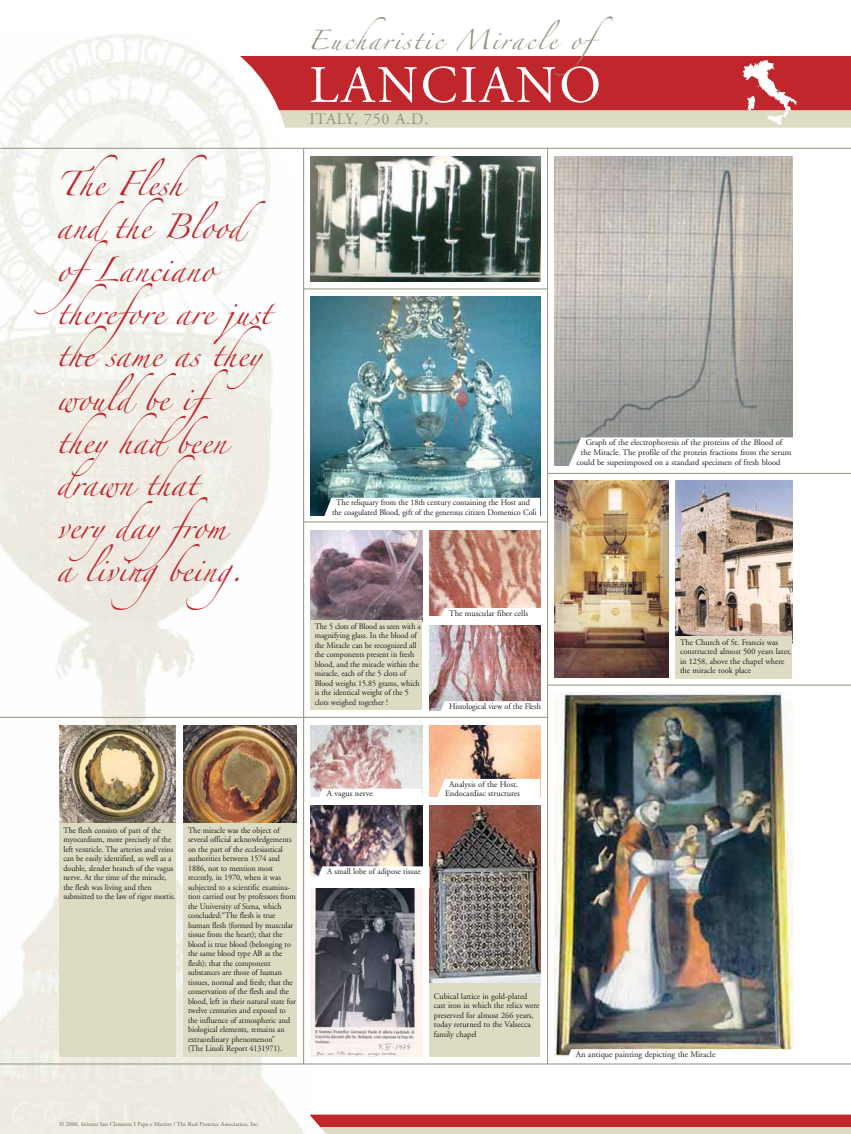
<style>
.page{position:relative;width:851px;height:1134px;background:#fff}
.page>*{position:absolute;margin:0;border:0;box-sizing:border-box;transform-origin:0 0}
.t1{font:52.5px "Adobe Garamond";letter-spacing:.05em;color:#fff}
.t2{font:22px/43px "Zapfino";color:#c0272d}
.t3{font:17.5px "Zapfino";letter-spacing:.11em;color:#94937f}
.t4{font:16px "Adobe Garamond";letter-spacing:.05em;color:#94937f}
.t5{font:8.5px/9.5px "Adobe Garamond";letter-spacing:-.005em;color:#231f20;scale:.95 1}
.t6{font:8.5px/9.5px "Adobe Garamond";letter-spacing:-.005em;color:#231f20}
.t7{font:8.5px/9.5px "Adobe Garamond";letter-spacing:-.005em;color:#231f20;text-align:center;scale:.96 1}
.t8{font:6px "Adobe Garamond";color:#636250}
</style>
<div class="page">
<div style="left:303px;top:1114px;width:547px;height:18px;background:#c0272d"></div>
<div style="left:303px;top:1128px;width:547px;height:6px;background:#dedbc3"></div>
<div style="left:221px;top:57px;width:629px;height:54px;background:#c0272d"></div>
<div style="left:222px;top:110px;width:628px;height:18px;background:#dedbc3"></div>
<img style="left:0;top:34px;width:326px;height:1100px">
<hr style="left:0;top:148px;width:850px;height:1px;background:#94937f">
<hr style="left:0;top:1064px;width:850px;height:1px;background:#94937f">
<hr style="left:303px;top:148px;width:1px;height:916px;background:#94937f">
<img style="left:554px;top:481px;width:114px;height:197px">
<img style="left:429px;top:530px;width:111px;height:85px">
<img style="left:429px;top:805px;width:111px;height:178px">
<img style="left:310px;top:530px;width:112px;height:90px">
<img style="left:554px;top:157px;width:237px;height:309px">
<img style="left:310px;top:157px;width:230px;height:125px">
<img style="left:184px;top:726px;width:113px;height:97px">
<img style="left:59px;top:725px;width:117px;height:98px">
<img style="left:675px;top:481px;width:116px;height:155px">
<img style="left:554px;top:692px;width:237px;height:365px">
<img style="left:310px;top:725px;width:112px;height:71px">
<img style="left:310px;top:297px;width:230px;height:218px">
<svg style="left:565px;top:437px;width:229px;height:36px"></svg>
<hr style="left:303px;top:289px;width:244px;height:1px;background:#94937f">
<hr style="left:303px;top:522px;width:244px;height:1px;background:#94937f">
<hr style="left:547px;top:685px;width:303px;height:1px;background:#94937f">
<hr style="left:547px;top:473px;width:303px;height:1px;background:#94937f">
<svg style="left:323px;top:498px;width:217px;height:21px"></svg>
<div style="left:59px;top:823px;width:117px;height:234px;background:#dedbc3"></div>
<div style="left:310px;top:620px;width:112px;height:89px;background:#dedbc3"></div>
<img style="left:429px;top:725px;width:111px;height:71px">
<svg style="left:436px;top:779px;width:104px;height:18px"></svg>
<svg style="left:314px;top:789px;width:108px;height:16px"></svg>
<img style="left:310px;top:805px;width:112px;height:71px">
<svg style="left:314px;top:866px;width:109px;height:22px"></svg>
<img style="left:311px;top:888px;width:111px;height:169px">
<div style="left:429px;top:983px;width:111px;height:74px;background:#dedbc3"></div>
<div style="left:184px;top:823px;width:113px;height:234px;background:#dedbc3"></div>
<div style="left:675px;top:636px;width:116px;height:42px;background:#dedbc3"></div>
<svg style="left:566px;top:1049px;width:225px;height:8px"></svg>
<svg style="left:436px;top:608px;width:105px;height:21px"></svg>
<img style="left:429px;top:625px;width:111px;height:85px">
<svg style="left:436px;top:701px;width:111px;height:16px"></svg>
<hr style="left:0;top:717px;width:547px;height:1px;background:#94937f">
<hr style="left:547px;top:148px;width:1px;height:916px;background:#94937f">
<svg style="left:742px;top:60px;width:54px;height:65px"></svg>
<h2 class="t2" style="left:57px;top:165px;width:229px">The Flesh andthe Blood ofLanciano therefore are just the same as they wouldbe if<br>t heyha dbe e n drawn that verydayfrom<br>a livingbeing.</h2>
<h3 class="t3" style="left:308px;top:32px;width:335px">Eucharistic Miracle of</h3>
<h1 class="t1" style="left:309px;top:57px;width:293px">LANCIANO</h1>
<h3 class="t4" style="left:309px;top:111px;width:120px">ITALY, 750 A.D.</h3>
<p class="t7" style="left:332px;top:498px;width:215px">The reliquary from the 18th century containing the Host and the coagulated Blood, gift of the generous citizen Domenico Coli</p>
<p class="t6" style="left:585px;top:438px;width:198px">Graph of the electrophoresis of the proteins of the Blood of</p>
<p class="t6" style="left:580px;top:448px;width:212px">the Miracle. The profile of the protein fractions from the serum</p>
<p class="t6" style="left:576px;top:458px;width:206px">could be superimposed on a standard specimen of fresh blood</p>
<p class="t5" style="left:314px;top:622px;width:113px">The 5 clots of Blood as seen with a magnifying glass. In the blood of the Miracle can be recognized all the components present in fresh blood, and the miracle within the miracle, each of the 5 clots of<br>Blood weighs 15.85 grams, which is the identical weight of the 5 clots weighed together !</p>
<p class="t6" style="left:449px;top:608px;width:81px">The muscular fiber cells</p>
<p class="t5" style="left:449px;top:702px;width:98px">Histological view of the Flesh</p>
<p class="t6" style="left:680px;top:638px;width:113px">The Church of St. Francis was constructed almost 500 years later, in 1258, above the chapel where the miracle took place</p>
<p class="t5" style="left:63px;top:825px;width:120px">The flesh consists of part of the myocardium, more precisely of the left ventricle. The arteries and veins can be easily identified, as well as a double, slender branch of the vagus nerve. At the time of the miracle, the flesh was living and then submitted to the law of rigor mortis.</p>
<p class="t5" style="left:188px;top:825px;width:115px">The miracle was the object of several official acknowledgements on the part of the ecclesiastical authorities between 1574 and<br>1886, not to mention most recently, in 1970, when it was subjected to a scientific examina&shy;tion carried out by professors from the University of Siena, which concluded:“The flesh is true human flesh (formed by muscular tissue from the heart); that the blood is true blood (belonging to the same blood type AB as the flesh); that the component substances are those of human tissues, normal and fresh; that the conservation of the flesh and the blood, left in their natural state for twelve centuries and exposed to the influence of atmospheric and biological elements, remains an extraordinary phenomenon”<br>(The Linoli Report 4131971).</p>
<p class="t8" style="left:60px;top:1121px;width:201px">© 2006, Istituto San Clemente I Papa e Martire / The Real Presence Association, Inc.</p>
<p class="t6" style="left:449px;top:779px;width:70px">Analysis of the Host.</p>
<p class="t6" style="left:327px;top:789px;width:47px">A vagus nerve</p>
<p class="t6" style="left:445px;top:789px;width:76px">Endocardiac structures</p>
<p class="t7" style="left:327px;top:867px;width:99px">A small lobe of adipose tissue</p>
<p class="t6" style="left:434px;top:992px;width:107px">Cubical lattice in gold-plated cast iron in which the relics were preserved for almost 266 years, today returned to the Valsecca family chapel</p>
<p class="t6" style="left:575px;top:1049px;width:141px">An antique painting depicting the Miracle</p>
</div>
